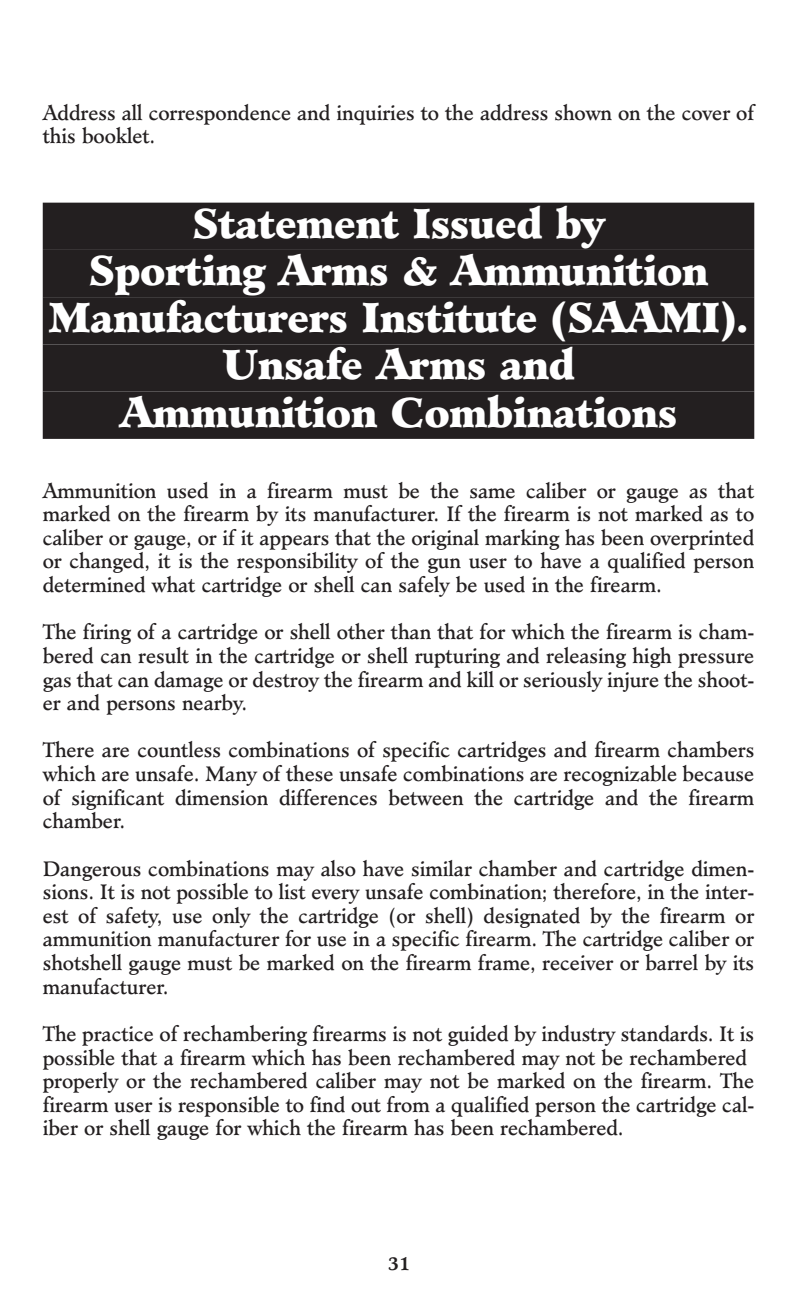
<style>
.page{position:relative;width:810px;height:1296px;background:#fff}
.page>*{position:absolute;margin:0;border:0;box-sizing:border-box;transform-origin:0 0}
.t1{font:900 40.5px/47.2px "Minister";letter-spacing:-.015em;color:#fff;text-align:center}
.t2{font:20.25px/23.6px "Minister";letter-spacing:-.005em;color:#231f20;text-align:justify}
.t3{font:700 18px "Minister";color:#231f20}
</style>
<div class="page">
<div style="left:43px;top:203px;width:711px;height:47px;background:#231f20"></div>
<div style="left:43px;top:250px;width:711px;height:47px;background:#231f20"></div>
<div style="left:43px;top:297px;width:711px;height:47px;background:#231f20"></div>
<div style="left:43px;top:344px;width:711px;height:48px;background:#231f20"></div>
<div style="left:43px;top:392px;width:711px;height:47px;background:#231f20"></div>
<p class="t2" style="left:43px;top:102px;width:713px">Address all correspondence and inquiries to the address shown on the cover of this booklet.</p>
<h1 class="t1" style="left:48px;top:203px;width:702px">Statement Issued by<br>Sporting Arms &amp; Ammunition<br>Manufacturers Institute (SAAMI).<br>Unsafe Arms and<br>Ammunition Combinations</h1>
<p class="t2" style="left:43px;top:480px;width:713px">Ammunition used in a firearm must be the same caliber or gauge as that marked on the firearm by its manufacturer. If the firearm is not marked as to caliber or gauge, or if it appears that the original marking has been overprinted or changed, it is the responsibility of the gun user to have a qualified person determined what cartridge or shell can safely be used in the firearm.</p>
<p class="t2" style="left:43px;top:622px;width:713px">The firing of a cartridge or shell other than that for which the firearm is cham&shy;bered can result in the cartridge or shell rupturing and releasing high pressure gas that can damage or destroy the firearm and kill or seriously injure the shoot&shy;er and persons nearby.</p>
<p class="t2" style="left:43px;top:740px;width:713px">There are countless combinations of specific cartridges and firearm chambers which are unsafe. Many of these unsafe combinations are recognizable because of significant dimension differences between the cartridge and the firearm chamber.</p>
<p class="t2" style="left:43px;top:858px;width:713px">Dangerous combinations may also have similar chamber and cartridge dimen&shy;sions. It is not possible to list every unsafe combination; therefore, in the inter&shy;est of safety, use only the cartridge (or shell) designated by the firearm or ammunition manufacturer for use in a specific firearm. The cartridge caliber or shotshell gauge must be marked on the firearm frame, receiver or barrel by its manufacturer.</p>
<p class="t2" style="left:43px;top:1023px;width:713px;text-align:left">The practice of rechambering firearms is not guided by industry standards. It is possible that a firearm which has been rechambered may not be rechambered properly or the rechambered caliber may not be marked on the firearm. The firearm user is responsible to find out from a qualified person the cartridge cal&shy;iber or shell gauge for which the firearm has been rechambered.</p>
<p class="t3" style="left:388px;top:1256px;width:23px">31</p>
</div>
